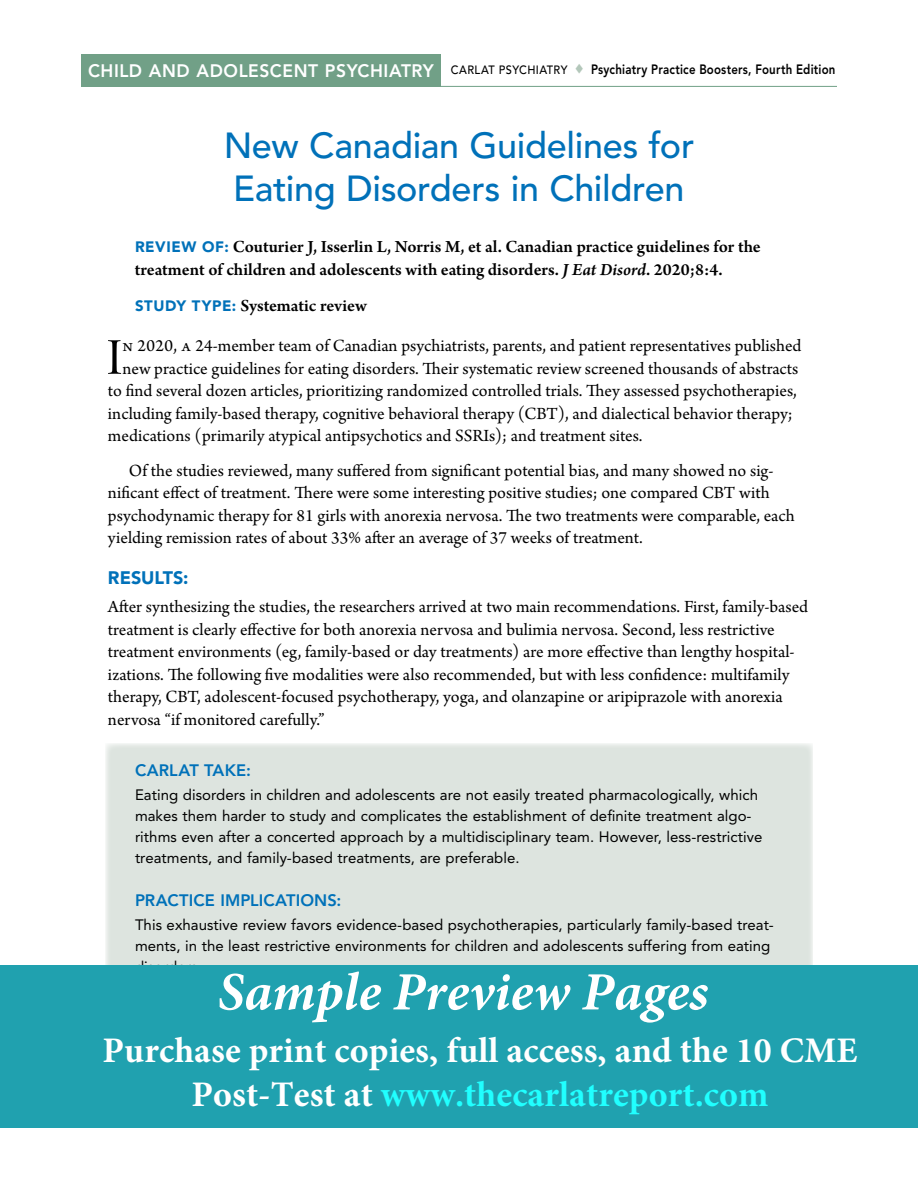
<style>
.page{position:relative;width:918px;height:1188px;background:#fff}
.page>*{position:absolute;margin:0;border:0;box-sizing:border-box;transform-origin:0 0}
.P1_2-line{font:54.75px "Arno Pro Display";color:#000}
.t1{font:italic 700 54px "Minion Pro";color:#fff}
.t2{font:700 36px/43.2px "Minion Pro";letter-spacing:.005em;color:#fff;text-align:center}
.T1{font:500 36px/43.5px "Avenir LT Std";letter-spacing:-.01em;color:#0071b9}
.FL{font:18px/22.5px "Arno Pro";letter-spacing:.005em;color:#000}
.P1_2-line-2{font:18px "Arno Pro";letter-spacing:.005em;color:#000}
.Review_of{font:600 18px/22.5px "Arno Pro";color:#000}
.Study_type{font:600 18px "Arno Pro";letter-spacing:-.005em;color:#000}
.RESULTS_H{font:900 18px "Avenir LT Std";color:#0071b9}
.PRACTICE_IMPLICATION{font:800 16.5px "Avenir LT Std";letter-spacing:.005em;color:#0071b9}
.The_Carlat_Take{font:800 16.5px "Avenir LT Std";letter-spacing:.01em;color:#0071b9}
.Box_text_sans{font:15px/21px "Avenir LT Std";letter-spacing:.005em;color:#000}
.t3{font:800 13.5px "Avenir LT Std";letter-spacing:.015em;color:#000;scale:.85 1}
.s1{font-size:18px;color:#fff}
.s2{font-weight:500;font-size:12px}
.s3{font-family:"Universal Std Newswith Comm Pi";font-weight:400;font-size:12.75px;color:#b3c7ba}
.s4{font-family:"Avenir LT Std";font-weight:900;font-size:15px;color:#0071b9}
.s5{font-style:italic}
.s6{color:#21ffff}
</style>
<div class="page">
<div style="left:105px;top:743px;width:708px;height:252px;background:#dde4df"></div>
<hr style="left:81px;top:86px;width:756px;height:1px;background:#71a087">
<div style="left:82px;top:55px;width:358px;height:31px;background:#71a087"></div>
<div style="left:81px;top:54px;width:360px;height:33px;border:2px solid #71a087"></div>
<div style="left:0;top:965px;width:918px;height:162px;background:#20a1af"></div>
<p class="t3" style="left:88px;top:62px;width:881px"><span class="s1">CHILD AND ADOLESCENT PSYCHIATRY</span> <span class="s2">CARLAT PSYCHIATRY</span> <span class="s3">♦</span> Psychiatry Practice Boosters, Fourth Edition</p>
<p class="T1" style="left:224px;top:124px;width:472px">New Canadian Guidelines for<br>Eating Disorders in Children</p>
<p class="Review_of" style="left:135px;top:236px;width:627px"><span class="s4">REVIEW OF:</span> Couturier J, Isserlin L, Norris M, et al. Canadian practice guidelines for the treatment of children and adolescents with eating disorders. <span class="s5">J Eat Disord</span>. 2020;8:4.</p>
<p class="Study_type" style="left:135px;top:295px;width:233px"><span class="s4">STUDY TYPE:</span> Systematic review</p>
<p class="P1_2-line" style="left:107px;top:328px;width:17px">I</p>
<p class="P1_2-line-2" style="left:122px;top:336px;width:681px">n 2020, a 24-member team of Canadian psychiatrists, parents, and patient representatives published</p>
<p class="P1_2-line-2" style="left:122px;top:358px;width:678px">new practice guidelines for eating disorders. Their systematic review screened thousands of abstracts</p>
<p class="P1_2-line-2" style="left:108px;top:381px;width:690px">to find several dozen articles, prioritizing randomized controlled trials. They assessed psychotherapies,</p>
<p class="P1_2-line-2" style="left:108px;top:403px;width:686px">including family-based therapy, cognitive behavioral therapy (CBT), and dialectical behavior therapy;</p>
<p class="P1_2-line-2" style="left:108px;top:426px;width:536px">medications (primarily atypical antipsychotics and SSRIs); and treatment sites.</p>
<p class="FL" style="left:108px;top:460px;width:688px;text-indent:21px">Of the studies reviewed, many suffered from significant potential bias, and many showed no sig&shy;nificant effect of treatment. There were some interesting positive studies; one compared CBT with psychodynamic therapy for 81 girls with anorexia nervosa. The two treatments were comparable, each yielding remission rates of about 33% after an average of 37 weeks of treatment.</p>
<p class="RESULTS_H" style="left:108px;top:567px;width:82px">RESULTS:</p>
<p class="FL" style="left:108px;top:597px;width:702px">After synthesizing the studies, the researchers arrived at two main recommendations. First, family-based treatment is clearly effective for both anorexia nervosa and bulimia nervosa. Second, less restrictive treatment environments (eg, family-based or day treatments) are more effective than lengthy hospital&shy;izations. The following five modalities were also recommended, but with less confidence: multifamily therapy, CBT, adolescent-focused psychotherapy, yoga, and olanzapine or aripiprazole with anorexia nervosa “if monitored carefully.”</p>
<p class="The_Carlat_Take" style="left:135px;top:760px;width:118px">CARLAT TAKE:</p>
<p class="Box_text_sans" style="left:135px;top:784px;width:629px">Eating disorders in children and adolescents are not easily treated pharmacologically, which makes them harder to study and complicates the establishment of definite treatment algo&shy;rithms even after a concerted approach by a multidisciplinary team. However, less-restrictive treatments, and family-based treatments, are preferable.</p>
<p class="PRACTICE_IMPLICATION" style="left:135px;top:891px;width:208px">PRACTICE IMPLICATIONS:</p>
<p class="Box_text_sans" style="left:135px;top:915px;width:640px">This exhaustive review favors evidence-based psychotherapies, particularly family-based treat&shy;ments, in the least restrictive environments for children and adolescents suffering from eating</p>
<h2 class="t1" style="left:218px;top:959px;width:492px">Sample Preview Pages</h2>
<h3 class="t2" style="left:103px;top:1028px;width:756px">Purchase print copies, full access, and the 10 CME<br>Post-Test at <span class="s6">www.thecarlatreport.com</span></h3>
</div>
